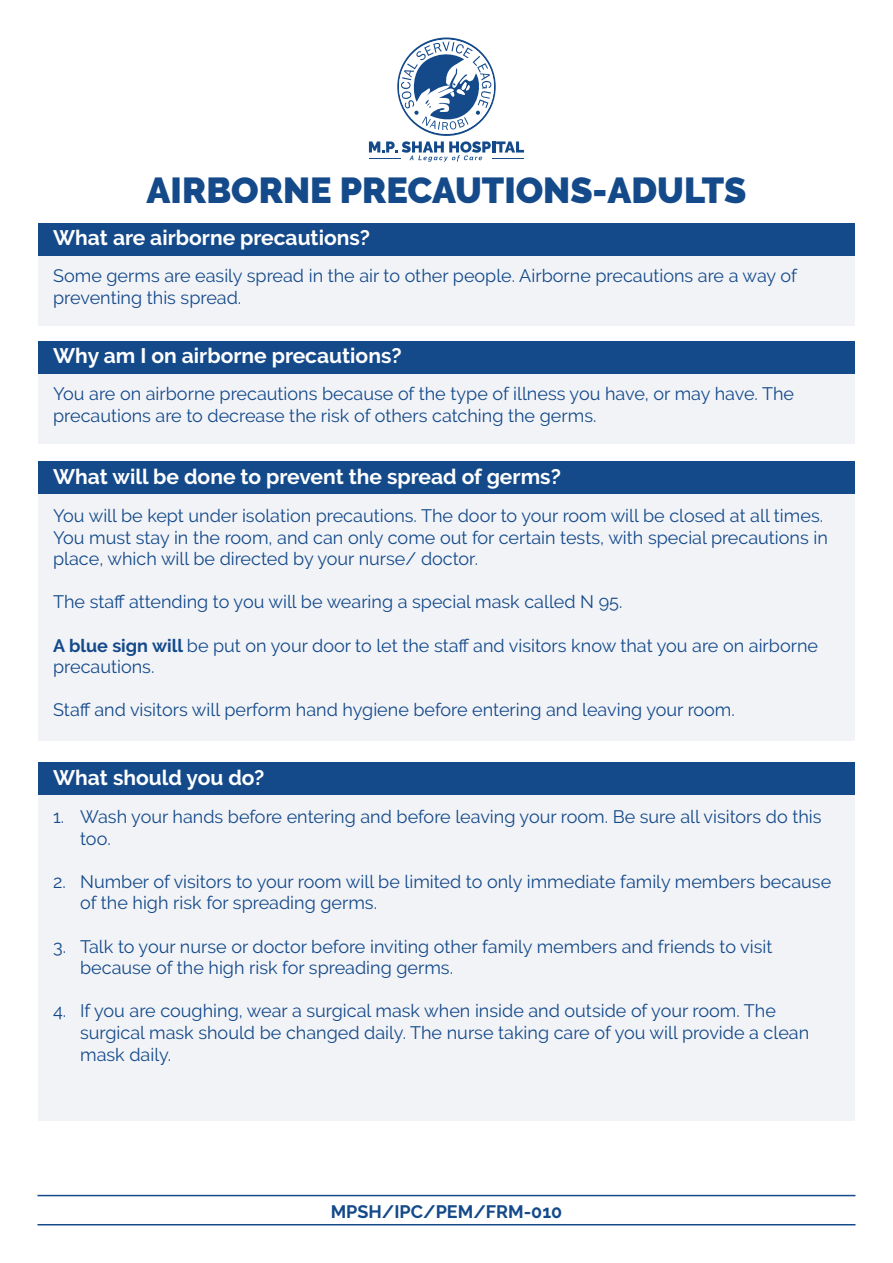
<style>
.page{position:relative;width:893px;height:1263px;background:#fff}
.page>*{position:absolute;margin:0;border:0;box-sizing:border-box;transform-origin:0 0}
.t1{font:900 36px "Raleway";color:#144a8a}
.t2{font:700 21px "Raleway";color:#fff}
.t3{font:18px/21.6px "Raleway";color:#144a8a}
.t4{font:700 18px "Raleway";color:#144a8a}
.s1{font-weight:700}
</style>
<div class="page">
<svg style="left:369px;top:38px;width:155px;height:124px"></svg>
<hr style="left:38px;top:1195px;width:817px;height:1px;background:#144a8a">
<hr style="left:38px;top:1224px;width:817px;height:1px;background:#144a8a">
<div style="left:38px;top:242px;width:817px;height:84px;background:#f2f3f7"></div>
<div style="left:38px;top:360px;width:817px;height:83px;background:#f2f3f7"></div>
<div style="left:38px;top:481px;width:817px;height:260px;background:#f2f3f7"></div>
<div style="left:38px;top:782px;width:817px;height:339px;background:#f2f3f7"></div>
<div style="left:38px;top:223px;width:817px;height:33px;background:#144a8a"></div>
<div style="left:38px;top:341px;width:817px;height:33px;background:#144a8a"></div>
<div style="left:38px;top:461px;width:817px;height:33px;background:#144a8a"></div>
<div style="left:38px;top:763px;width:817px;height:32px;background:#144a8a"></div>
<p class="t1" style="left:147px;top:169px;width:601px">AIRBORNE PRECAUTIONS-ADULTS</p>
<p class="t2" style="left:53px;top:226px;width:318px">What are airborne precautions?</p>
<p class="t3" style="left:53px;top:265px;width:745px">Some germs are easily spread in the air to other people. Airborne precautions are a way of preventing this spread.</p>
<p class="t2" style="left:53px;top:344px;width:350px">Why am I on airborne precautions?</p>
<p class="t3" style="left:53px;top:383px;width:742px">You are on airborne precautions because of the type of illness you have, or may have. The precautions are to decrease the risk of others catching the germs.</p>
<p class="t2" style="left:53px;top:464px;width:509px">What will be done to prevent the spread of germs?</p>
<p class="t3" style="left:53px;top:505px;width:776px">You will be kept under isolation precautions. The door to your room will be closed at all times.<br>You must stay in the room, and can only come out for certain tests, with special precautions in place, which will be directed by your nurse/ doctor.</p>
<p class="t3" style="left:53px;top:591px;width:571px">The staff attending to you will be wearing a special mask called N 95.</p>
<p class="t3" style="left:53px;top:634px;width:766px"><span class="s1">A blue sign will</span> be put on your door to let the staff and visitors know that you are on airborne precautions.</p>
<p class="t3" style="left:53px;top:699px;width:683px">Staff and visitors will perform hand hygiene before entering and leaving your room.</p>
<p class="t2" style="left:53px;top:765px;width:213px">What should you do?</p>
<p class="t3" style="left:80px;top:806px;width:743px;text-indent:-27px">1. Wash your hands before entering and before leaving your room. Be sure all visitors do this too.</p>
<p class="t3" style="left:80px;top:871px;width:753px;text-indent:-27px">2. Number of visitors to your room will be limited to only immediate family members because of the high risk for spreading germs.</p>
<p class="t3" style="left:80px;top:935px;width:694px;text-indent:-27px">3. Talk to your nurse or doctor before inviting other family members and friends to visit because of the high risk for spreading germs.</p>
<p class="t3" style="left:80px;top:1000px;width:731px;text-indent:-27px">4. If you are coughing, wear a surgical mask when inside and outside of your room. The surgical mask should be changed daily. The nurse taking care of you will provide a clean mask daily.</p>
<p class="t4" style="left:331px;top:1201px;width:233px">MPSH/IPC/PEM/FRM-010</p>
</div>
